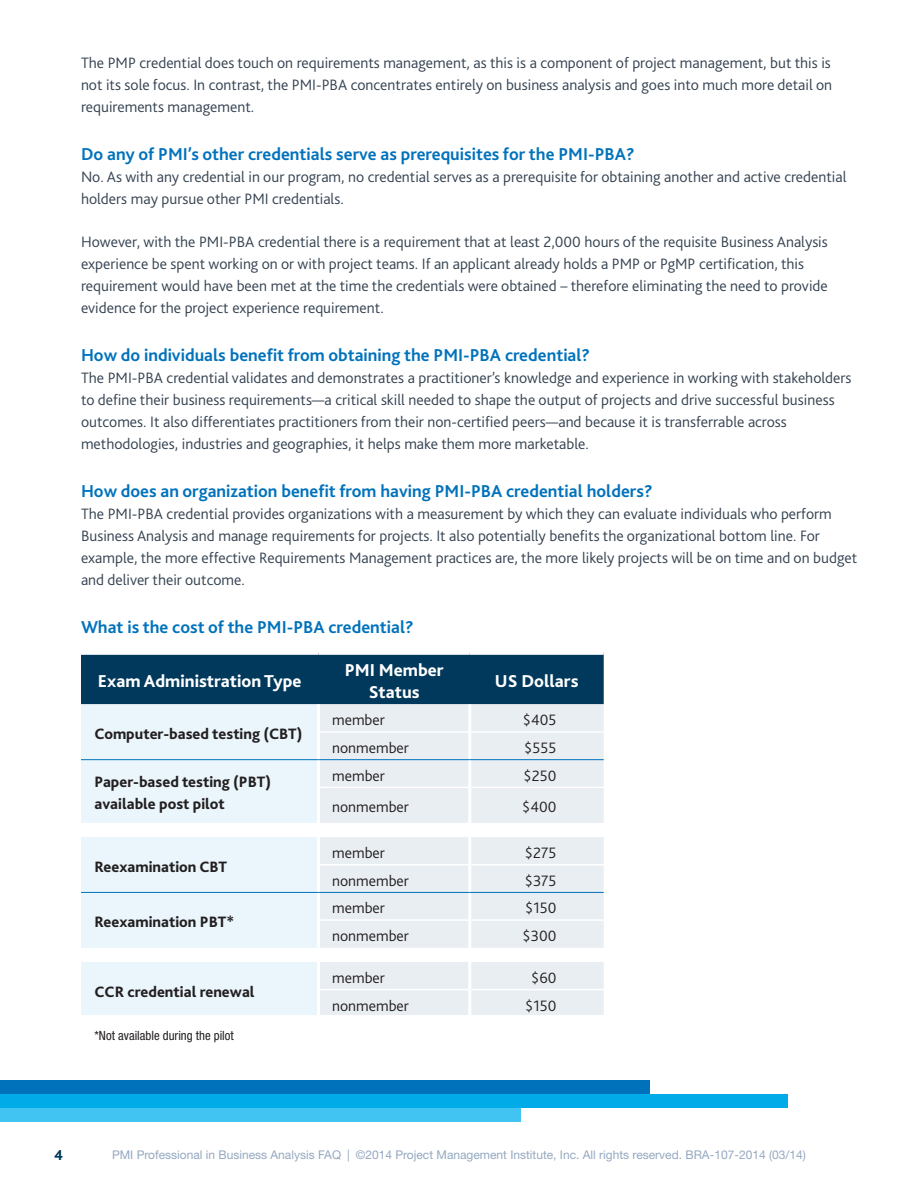
<style>
.page{position:relative;width:918px;height:1188px;background:#fff}
.page>*{position:absolute;margin:0;border:0;box-sizing:border-box;transform-origin:0 0}
.Subheading_2{font:700 18px "Bliss 2";color:#0072bc}
.t1{font:800 18px/22px "Bliss 2";color:#fff;text-align:center}
.Body-lv2{font:300 15.75px/22px "Bliss 2";color:#334150}
.t2{font:800 15.75px/22px "Bliss 2";color:#231f20}
.t3{font:300 15.75px "Bliss 2";color:#231f20}
.t4{font:800 15px "Bliss 2";color:#00395c}
.t5{font:condensed 12.75px "Helvetica Neue LT Std";color:#231f20}
.t6{font:12px "Helvetica Neue LT Std";color:#94a8c0}
</style>
<div class="page">
<div style="left:0;top:1080px;width:650px;height:14px;background:#0072bc"></div>
<div style="left:0;top:1094px;width:788px;height:14px;background:#00abe7"></div>
<div style="left:0;top:1108px;width:521px;height:14px;background:#42c4f2"></div>
<div style="left:81px;top:655px;width:523px;height:49px;background:#00395c"></div>
<svg style="left:81px;top:704px;width:236px;height:311px;background:#ebf6fc"></svg>
<svg style="left:320px;top:704px;width:284px;height:311px;background:#eaeff4"></svg>
<hr style="left:320px;top:731px;width:148px;height:2px;background:#fff">
<hr style="left:471px;top:731px;width:133px;height:2px;background:#fff">
<hr style="left:320px;top:787px;width:148px;height:1px;background:#fff">
<hr style="left:471px;top:787px;width:133px;height:1px;background:#fff">
<hr style="left:320px;top:864px;width:148px;height:1px;background:#fff">
<hr style="left:471px;top:864px;width:133px;height:1px;background:#fff">
<hr style="left:320px;top:919px;width:148px;height:2px;background:#fff">
<hr style="left:471px;top:919px;width:133px;height:2px;background:#fff">
<hr style="left:320px;top:989px;width:148px;height:1px;background:#fff">
<hr style="left:471px;top:989px;width:133px;height:1px;background:#fff">
<hr style="left:468px;top:704px;width:3px;height:28px;background:#fff">
<hr style="left:468px;top:732px;width:3px;height:27px;background:#fff">
<hr style="left:468px;top:760px;width:3px;height:27px;background:#fff">
<hr style="left:468px;top:787px;width:3px;height:36px;background:#fff">
<hr style="left:468px;top:837px;width:3px;height:28px;background:#fff">
<hr style="left:468px;top:865px;width:3px;height:27px;background:#fff">
<hr style="left:468px;top:893px;width:3px;height:27px;background:#fff">
<hr style="left:468px;top:920px;width:3px;height:28px;background:#fff">
<hr style="left:468px;top:962px;width:3px;height:28px;background:#fff">
<hr style="left:468px;top:990px;width:3px;height:25px;background:#fff">
<hr style="left:81px;top:759px;width:238px;height:1px;background:#0072bc">
<hr style="left:319px;top:759px;width:151px;height:1px;background:#0072bc">
<hr style="left:470px;top:759px;width:134px;height:1px;background:#0072bc">
<hr style="left:81px;top:892px;width:238px;height:1px;background:#0072bc">
<hr style="left:319px;top:892px;width:151px;height:1px;background:#0072bc">
<hr style="left:470px;top:892px;width:134px;height:1px;background:#0072bc">
<p class="Body-lv2" style="left:81px;top:52px;width:753px;text-align:justify">The PMP credential does touch on requirements management, as this is a component of project management, but this is not its sole focus. In contrast, the PMI-PBA concentrates entirely on business analysis and goes into much more detail on requirements management.</p>
<p class="Subheading_2" style="left:81px;top:143px;width:555px">Do any of PMI’s other credentials serve as prerequisites for the PMI-PBA?</p>
<p class="Body-lv2" style="left:81px;top:166px;width:767px">No. As with any credential in our program, no credential serves as a prerequisite for obtaining another and active credential holders may pursue other PMI credentials.</p>
<p class="Body-lv2" style="left:81px;top:230px;width:748px">However, with the PMI-PBA credential there is a requirement that at least 2,000 hours of the requisite Business Analysis experience be spent working on or with project teams. If an applicant already holds a PMP or PgMP certification, this requirement would have been met at the time the credentials were obtained – therefore eliminating the need to provide evidence for the project experience requirement.</p>
<p class="Subheading_2" style="left:81px;top:344px;width:511px">How do individuals benefit from obtaining the PMI-PBA credential?</p>
<p class="Body-lv2" style="left:81px;top:366px;width:772px">The PMI-PBA credential validates and demonstrates a practitioner’s knowledge and experience in working with stakeholders to define their business requirements—a critical skill needed to shape the output of projects and drive successful business outcomes. It also differentiates practitioners from their non-certified peers—and because it is transferrable across methodologies, industries and geographies, it helps make them more marketable.</p>
<p class="Subheading_2" style="left:81px;top:480px;width:573px">How does an organization benefit from having PMI-PBA credential holders?</p>
<p class="Body-lv2" style="left:81px;top:502px;width:778px">The PMI-PBA credential provides organizations with a measurement by which they can evaluate individuals who perform Business Analysis and manage requirements for projects. It also potentially benefits the organizational bottom line. For example, the more effective Requirements Management practices are, the more likely projects will be on time and on budget and deliver their outcome.</p>
<p class="Subheading_2" style="left:81px;top:616px;width:334px">What is the cost of the PMI-PBA credential?</p>
<p class="t1" style="left:98px;top:669px;width:205px">Exam Administration Type</p>
<p class="t1" style="left:345px;top:658px;width:101px">PMI Member<br>Status</p>
<p class="t1" style="left:495px;top:669px;width:85px">US Dollars</p>
<p class="t2" style="left:94px;top:722px;width:210px">Computer-based testing (CBT)</p>
<p class="t3" style="left:332px;top:710px;width:54px">member</p>
<p class="t3" style="left:523px;top:710px;width:35px">$405</p>
<p class="t3" style="left:332px;top:738px;width:78px">nonmember</p>
<p class="t3" style="left:524px;top:738px;width:34px">$555</p>
<p class="t2" style="left:95px;top:771px;width:178px">Paper-based testing (PBT) available post pilot</p>
<p class="t2" style="left:95px;top:855px;width:134px">Reexamination CBT</p>
<p class="t2" style="left:95px;top:911px;width:141px">Reexamination PBT*</p>
<p class="t2" style="left:95px;top:980px;width:162px">CCR credential renewal</p>
<p class="t5" style="left:94px;top:1028px;width:141px">*Not available during the pilot</p>
<p class="t3" style="left:332px;top:766px;width:54px">member</p>
<p class="t3" style="left:524px;top:766px;width:34px">$250</p>
<p class="t3" style="left:332px;top:797px;width:78px">nonmember</p>
<p class="t3" style="left:522px;top:797px;width:36px">$400</p>
<p class="t3" style="left:332px;top:843px;width:54px">member</p>
<p class="t3" style="left:525px;top:843px;width:33px">$275</p>
<p class="t3" style="left:332px;top:871px;width:78px">nonmember</p>
<p class="t3" style="left:525px;top:871px;width:33px">$375</p>
<p class="t3" style="left:332px;top:898px;width:54px">member</p>
<p class="t3" style="left:525px;top:898px;width:33px">$150</p>
<p class="t3" style="left:332px;top:926px;width:78px">nonmember</p>
<p class="t3" style="left:523px;top:926px;width:35px">$300</p>
<p class="t3" style="left:332px;top:968px;width:54px">member</p>
<p class="t3" style="left:531px;top:968px;width:27px">$60</p>
<p class="t3" style="left:332px;top:996px;width:78px">nonmember</p>
<p class="t3" style="left:525px;top:996px;width:33px">$150</p>
<p class="t4" style="left:54px;top:1146px;width:11px">4</p>
<p class="t6" style="left:112px;top:1148px;width:695px">PMI Professional in Business Analysis FAQ | ©2014 Project Management Institute, Inc. All rights reserved. BRA-107-2014 (03/14)</p>
</div>
